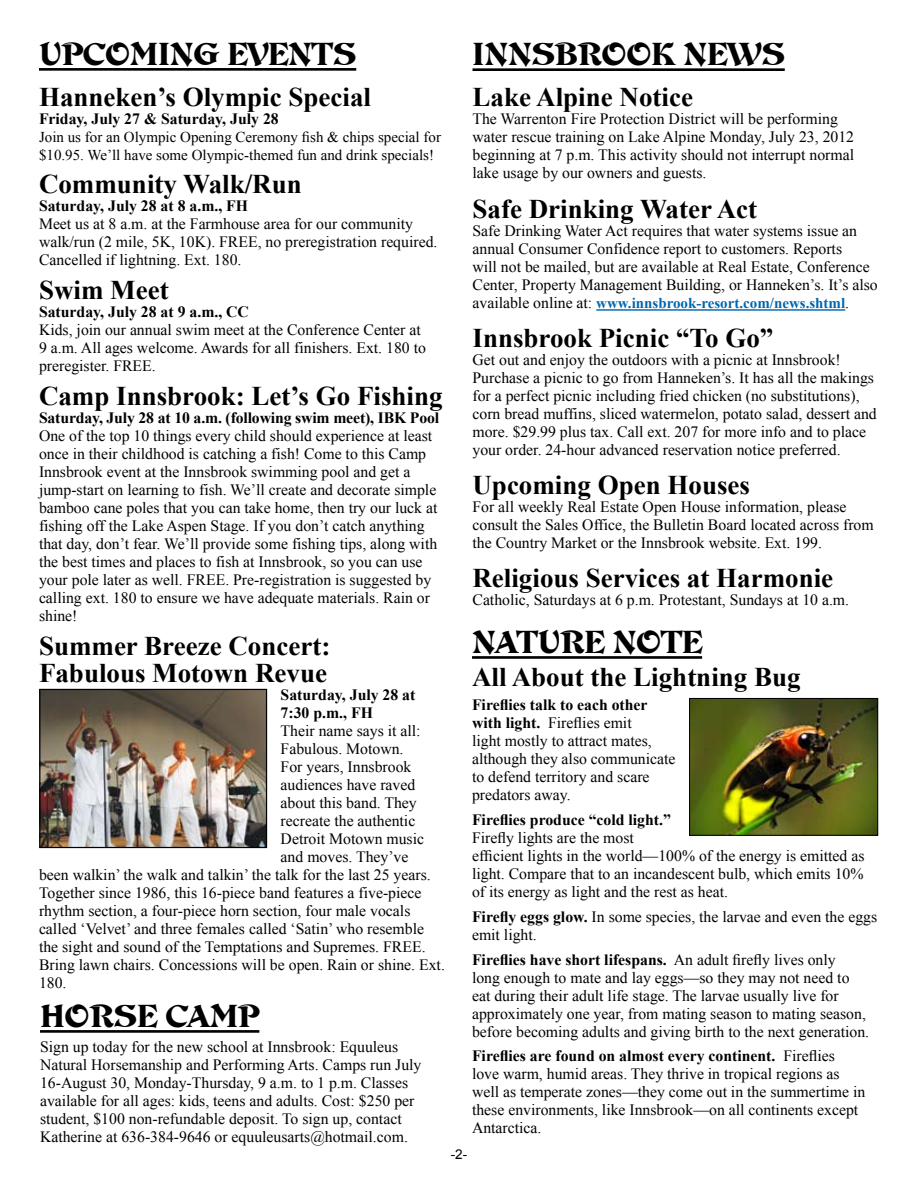
<style>
.page{position:relative;width:918px;height:1188px;background:#fff}
.page>*{position:absolute;margin:0;border:0;box-sizing:border-box;transform-origin:0 0}
.t1{font:33px "De Vinne Orn";color:#000}
.t2{font:700 27px/27px "Times New Roman";color:#000}
.t3{font:15.75px/18px "Times New Roman";color:#000}
.t4{font:700 15.75px/18px "Times New Roman";color:#000}
.t5{font:15px/18px "Times New Roman";color:#000}
.t6{font:700 15px "Times New Roman";color:#0067b1}
.t7{font:13.5px "Arial";color:#000}
.s1{font-weight:400;font-size:15.75px;color:#000}
.s2{font-weight:700}
</style>
<div class="page">
<hr style="left:472px;top:656px;width:230px;height:3px;background:#000">
<hr style="left:472px;top:68px;width:313px;height:3px;background:#000">
<hr style="left:596px;top:309px;width:249px;height:2px;background:#0067b1">
<hr style="left:39px;top:68px;width:317px;height:3px;background:#000">
<img style="left:41px;top:691px;width:224px;height:155px">
<div style="left:39px;top:689px;width:228px;height:159px;border:1px solid #000"></div>
<img style="left:691px;top:700px;width:185px;height:134px">
<div style="left:689px;top:698px;width:189px;height:138px;border:1px solid #000"></div>
<hr style="left:40px;top:1030px;width:219px;height:3px;background:#000">
<h1 class="t1" style="left:39px;top:35px;width:319px">UPCOMING EVENTS</h1>
<h2 class="t2" style="left:39px;top:82px;width:334px">Hanneken’s Olympic Special</h2>
<p class="t4" style="left:39px;top:109px;width:241px">Friday, July 27 &amp; Saturday, July 28</p>
<p class="t5" style="left:39px;top:127px;width:404px">Join us for an Olympic Opening Ceremony fish &amp; chips special for $10.95. We’ll have some Olympic-themed fun and drink specials!</p>
<h2 class="t2" style="left:39px;top:170px;width:264px">Community Walk/Run</h2>
<p class="t4" style="left:39px;top:197px;width:211px">Saturday, July 28 at 8 a.m., FH</p>
<p class="t3" style="left:39px;top:215px;width:400px">Meet us at 8 a.m. at the Farmhouse area for our community walk/run (2 mile, 5K, 10K). FREE, no preregistration required.<br>Cancelled if lightning. Ext. 180.</p>
<h2 class="t2" style="left:39px;top:276px;width:131px">Swim Meet</h2>
<p class="t4" style="left:39px;top:302px;width:212px">Saturday, July 28 at 9 a.m., CC</p>
<p class="t3" style="left:39px;top:320px;width:388px">Kids, join our annual swim meet at the Conference Center at<br>9 a.m. All ages welcome. Awards for all finishers. Ext. 180 to preregister. FREE.</p>
<h2 class="t2" style="left:39px;top:382px;width:405px">Camp Innsbrook: Let’s Go Fishing</h2>
<p class="t4" style="left:39px;top:408px;width:402px">Saturday, July 28 at 10 a.m. (following swim meet), IBK Pool</p>
<p class="t3" style="left:39px;top:426px;width:400px">One of the top 10 things every child should experience at least once in their childhood is catching a fish! Come to this Camp Innsbrook event at the Innsbrook swimming pool and get a jump-start on learning to fish. We’ll create and decorate simple bamboo cane poles that you can take home, then try our luck at fishing off the Lake Aspen Stage. If you don’t catch anything that day, don’t fear. We’ll provide some fishing tips, along with the best times and places to fish at Innsbrook, so you can use your pole later as well. FREE. Pre-registration is suggested by calling ext. 180 to ensure we have adequate materials. Rain or shine!</p>
<h2 class="t2" style="left:39px;top:631px;width:293px">Summer Breeze Concert:<br>Fabulous Motown Revue</h2>
<p class="t4" style="left:281px;top:685px;width:136px">Saturday, July 28 at<br>7:30 p.m., FH</p>
<p class="t3" style="left:281px;top:721px;width:141px">Their name says it all:</p>
<p class="t3" style="left:281px;top:739px;width:124px">Fabulous. Motown.</p>
<p class="t3" style="left:281px;top:757px;width:132px">For years, Innsbrook</p>
<p class="t3" style="left:281px;top:775px;width:136px">audiences have raved</p>
<p class="t3" style="left:281px;top:793px;width:138px">about this band. They</p>
<p class="t3" style="left:281px;top:811px;width:136px">recreate the authentic</p>
<p class="t3" style="left:281px;top:829px;width:145px">Detroit Motown music</p>
<p class="t3" style="left:281px;top:847px;width:129px">and moves. They’ve</p>
<p class="t3" style="left:39px;top:865px;width:393px">been walkin’ the walk and talkin’ the talk for the last 25 years.</p>
<p class="t3" style="left:39px;top:883px;width:384px">Together since 1986, this 16-piece band features a five-piece</p>
<p class="t3" style="left:39px;top:901px;width:373px">rhythm section, a four-piece horn section, four male vocals</p>
<p class="t3" style="left:39px;top:919px;width:387px">called ‘Velvet’ and three females called ‘Satin’ who resemble</p>
<p class="t3" style="left:39px;top:937px;width:388px">the sight and sound of the Temptations and Supremes. FREE.</p>
<p class="t3" style="left:39px;top:955px;width:407px">Bring lawn chairs. Concessions will be open. Rain or shine. Ext.</p>
<p class="t3" style="left:39px;top:973px;width:29px">180.</p>
<h1 class="t1" style="left:40px;top:997px;width:221px">HORSE CAMP</h1>
<p class="t3" style="left:40px;top:1037px;width:383px">Sign up today for the new school at Innsbrook: Equuleus Natural Horsemanship and Performing Arts. Camps run July 16-August 30, Monday-Thursday, 9 a.m. to 1 p.m. Classes available for all ages: kids, teens and adults. Cost: $250 per student, $100 non-refundable deposit. To sign up, contact Katherine at 636-384-9646 or equuleusarts@hotmail.com.</p>
<h1 class="t1" style="left:472px;top:35px;width:238px">INNSBROOK NEW</h1>
<h1 class="t1" style="left:762px;top:35px;width:25px">S</h1>
<h2 class="t2" style="left:472px;top:83px;width:222px">Lake Alpine Notice</h2>
<p class="t3" style="left:472px;top:109px;width:383px">The Warrenton Fire Protection District will be performing water rescue training on Lake Alpine Monday, July 23, 2012 beginning at 7 p.m. This activity should not interrupt normal lake usage by our owners and guests.</p>
<h2 class="t2" style="left:472px;top:195px;width:286px">Safe Drinking Water Act</h2>
<p class="t3" style="left:472px;top:222px;width:407px">Safe Drinking Water Act requires that water systems issue an annual Consumer Confidence report to customers. Reports<br>will not be mailed, but are available at Real Estate, Conference Center, Property Management Building, or Hanneken’s. It’s also</p>
<p class="t6" style="left:472px;top:293px;width:378px"><span class="s1">available online at:</span> www.innsbrook-resort.com/news.shtml<span class="s1">.</span></p>
<h2 class="t2" style="left:472px;top:324px;width:302px">Innsbrook Picnic “To Go”</h2>
<p class="t3" style="left:472px;top:351px;width:406px">Get out and enjoy the outdoors with a picnic at Innsbrook!<br>Purchase a picnic to go from Hanneken’s. It has all the makings for a perfect picnic including fried chicken (no substitutions), corn bread muffins, sliced watermelon, potato salad, dessert and more. $29.99 plus tax. Call ext. 207 for more info and to place your order. 24-hour advanced reservation notice preferred.</p>
<h2 class="t2" style="left:472px;top:471px;width:279px">Upcoming Open Houses</h2>
<p class="t3" style="left:472px;top:498px;width:403px">For all weekly Real Estate Open House information, please consult the Sales Office, the Bulletin Board located across from the Country Market or the Innsbrook website. Ext. 199.</p>
<h2 class="t2" style="left:472px;top:564px;width:362px">Religious Services at Harmonie</h2>
<p class="t3" style="left:472px;top:591px;width:378px">Catholic, Saturdays at 6 p.m. Protestant, Sundays at 10 a.m.</p>
<h1 class="t1" style="left:472px;top:623px;width:231px">NATURE NOTE</h1>
<h2 class="t2" style="left:472px;top:662px;width:330px">All About the Lightning Bug</h2>
<p class="t3" style="left:472px;top:696px;width:205px"><span class="s2">Fireflies talk to each other with light.</span> Fireflies emit<br>light mostly to attract mates, although they also communicate to defend territory and scare predators away.</p>
<p class="t4" style="left:472px;top:810px;width:200px">Fireflies produce “cold light.”</p>
<p class="t3" style="left:472px;top:829px;width:394px">Firefly lights are the most<br>efficient lights in the world—100% of the energy is emitted as light. Compare that to an incandescent bulb, which emits 10% of its energy as light and the rest as heat.</p>
<p class="t3" style="left:472px;top:907px;width:407px"><span class="s2">Firefly eggs glow.</span> In some species, the larvae and even the eggs emit light.</p>
<p class="t3" style="left:472px;top:950px;width:399px"><span class="s2">Fireflies have short lifespans.</span> An adult firefly lives only<br>long enough to mate and lay eggs—so they may not need to eat during their adult life stage. The larvae usually live for approximately one year, from mating season to mating season, before becoming adults and giving birth to the next generation.</p>
<p class="t3" style="left:472px;top:1047px;width:395px"><span class="s2">Fireflies are found on almost every continent.</span> Fireflies love warm, humid areas. They thrive in tropical regions as well as temperate zones—they come out in the summertime in these environments, like Innsbrook—on all continents except Antarctica.</p>
<p class="t7" style="left:451px;top:1145px;width:18px">-2-</p>
</div>
